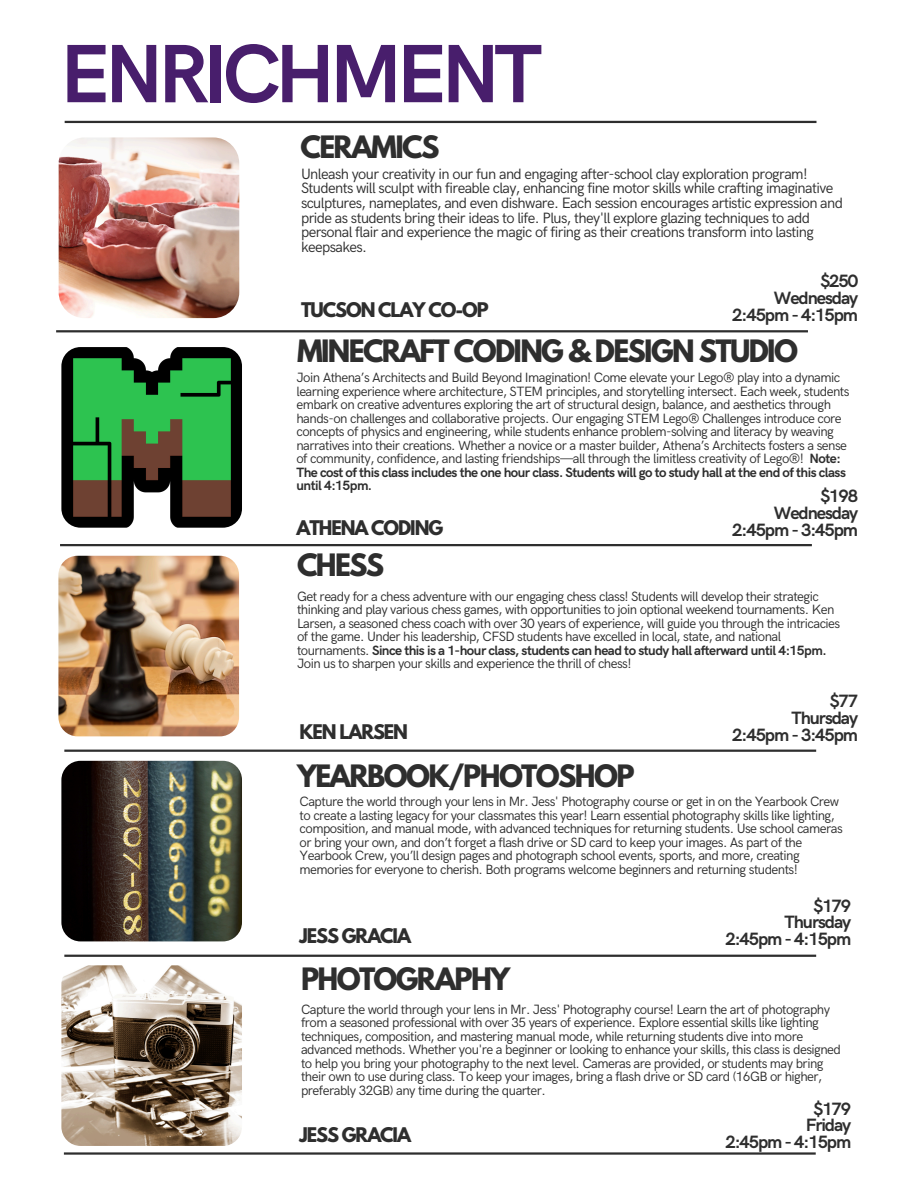
<style>
.page{position:relative;width:918px;height:1188px;background:#fff}
.page>*{position:absolute;margin:0;border:0;box-sizing:border-box;transform-origin:0 0}
.t1{font:700 82.95px "HK Grotesk";letter-spacing:-.07em;color:#481e6c}
.t2{font:700 27.3px "League Spartan";letter-spacing:-.06em;color:#2e2e2e}
.t3{font:700 17.85px/16.8px "HK Grotesk";letter-spacing:-.06em;color:#2e2e2e;text-align:right}
.t4{font:700 17.85px "League Spartan";letter-spacing:-.06em;color:#2e2e2e}
.t5{font:15px/14.7px "HK Grotesk";letter-spacing:-.04em;color:#2e2e2e}
.t6{font:13.5px/13.5px "HK Grotesk";letter-spacing:-.04em;color:#2e2e2e}
.s1{font-weight:700}
</style>
<div class="page">
<img style="left:58px;top:556px;width:181px;height:180px;border-radius:19px">
<hr style="left:64px;top:750px;width:752px;height:2px;background:#2e2e2e">
<img style="left:61px;top:761px;width:181px;height:180px;border-radius:19px">
<hr style="left:64px;top:955px;width:752px;height:2px;background:#2e2e2e">
<img style="left:61px;top:965px;width:181px;height:181px;border-radius:19px">
<hr style="left:60px;top:544px;width:752px;height:2px;background:#2e2e2e">
<hr style="left:65px;top:121px;width:751px;height:2px;background:#2e2e2e">
<img style="left:61px;top:347px;width:181px;height:181px;border-radius:19px">
<hr style="left:64px;top:1152px;width:752px;height:3px;background:#2e2e2e">
<hr style="left:56px;top:330px;width:752px;height:2px;background:#2e2e2e">
<img style="left:59px;top:137px;width:180px;height:181px;border-radius:26px">
<h3 class="t1" style="left:60px;top:28px;width:484px">ENRICHMENT</h3>
<h2 class="t2" style="left:300px;top:133px;width:140px">CERAMICS</h2>
<p class="t5" style="left:301px;top:167px;width:544px">Unleash your creativity in our fun and engaging after-school clay exploration program!<br>Students will sculpt with fireable clay, enhancing fine motor skills while crafting imaginative sculptures, nameplates, and even dishware. Each session encourages artistic expression and pride as students bring their ideas to life. Plus, they'll explore glazing techniques to add personal flair and experience the magic of firing as their creations transform into lasting keepsakes.</p>
<h4 class="t4" style="left:301px;top:301px;width:189px">TUCSON CLAY CO-OP</h4>
<h3 class="t3" style="left:732px;top:273px;width:127px">$250<br>Wednesday<br>2:45pm - 4:15pm</h3>
<h4 class="t2" style="left:297px;top:338px;width:502px">MINECRAFT CODING &amp; DESIGN STUDIO</h4>
<p class="t6" style="left:296px;top:372px;width:555px">Join Athena’s Architects and Build Beyond Imagination! Come elevate your Lego® play into a dynamic learning experience where architecture, STEM principles, and storytelling intersect. Each week, students embark on creative adventures exploring the art of structural design, balance, and aesthetics through hands-on challenges and collaborative projects. Our engaging STEM Lego® Challenges introduce core concepts of physics and engineering, while students enhance problem-solving and literacy by weaving narratives into their creations. Whether a novice or a master builder, Athena’s Architects fosters a sense of community, confidence, and lasting friendships—all through the limitless creativity of Lego®! <span class="s1">Note:<br>The cost of this class includes the one hour class. Students will go to study hall at the end of this class until 4:15pm.</span></p>
<h2 class="t4" style="left:296px;top:519px;width:148px">ATHENA CODING</h2>
<h4 class="t3" style="left:732px;top:488px;width:127px">$198<br>Wednesday<br>2:45pm - 3:45pm</h4>
<p class="t2" style="left:297px;top:551px;width:89px">CHESS</p>
<h2 class="t6" style="left:297px;top:590px;width:545px">Get ready for a chess adventure with our engaging chess class! Students will develop their strategic thinking and play various chess games, with opportunities to join optional weekend tournaments. Ken Larsen, a seasoned chess coach with over 30 years of experience, will guide you through the intricacies of the game. Under his leadership, CFSD students have excelled in local, state, and national tournaments. <span class="s1">Since this is a 1-hour class, students can head to study hall afterward until 4:15pm.<br></span>Join us to sharpen your skills and experience the thrill of chess!</h2>
<p class="t3" style="left:792px;top:694px;width:68px">$77<br>Thursday</p>
<h3 class="t4" style="left:300px;top:723px;width:110px">KEN LARSEN</h3>
<p class="t3" style="left:732px;top:727px;width:127px">2:45pm - 3:45pm</p>
<p class="t2" style="left:297px;top:762px;width:339px">YEARBOOK/PHOTOSHOP</p>
<h2 class="t6" style="left:300px;top:795px;width:545px">Capture the world through your lens in Mr. Jess' Photography course or get in on the Yearbook Crew to create a lasting legacy for your classmates this year! Learn essential photography skills like lighting, composition, and manual mode, with advanced techniques for returning students. Use school cameras or bring your own, and don’t forget a flash drive or SD card to keep your images. As part of the Yearbook Crew, you’ll design pages and photograph school events, sports, and more, creating memories for everyone to cherish. Both programs welcome beginners and returning students!</h2>
<p class="t3" style="left:725px;top:898px;width:127px">$179<br>Thursday<br>2:45pm - 4:15pm</p>
<p class="t4" style="left:300px;top:927px;width:113px">JESS GRACIA</p>
<h3 class="t2" style="left:301px;top:966px;width:211px">PHOTOGRAPHY</h3>
<p class="t6" style="left:301px;top:1003px;width:541px">Capture the world through your lens in Mr. Jess' Photography course! Learn the art of photography from a seasoned professional with over 35 years of experience. Explore essential skills like lighting techniques, composition, and mastering manual mode, while returning students dive into more advanced methods. Whether you're a beginner or looking to enhance your skills, this class is designed to help you bring your photography to the next level. Cameras are provided, or students may bring their own to use during class. To keep your images, bring a flash drive or SD card (16GB or higher, preferably 32GB) any time during the quarter.</p>
<h2 class="t4" style="left:300px;top:1125px;width:113px">JESS GRACIA</h2>
<h3 class="t3" style="left:725px;top:1101px;width:127px">$179<br>Friday<br>2:45pm - 4:15pm</h3>
</div>
